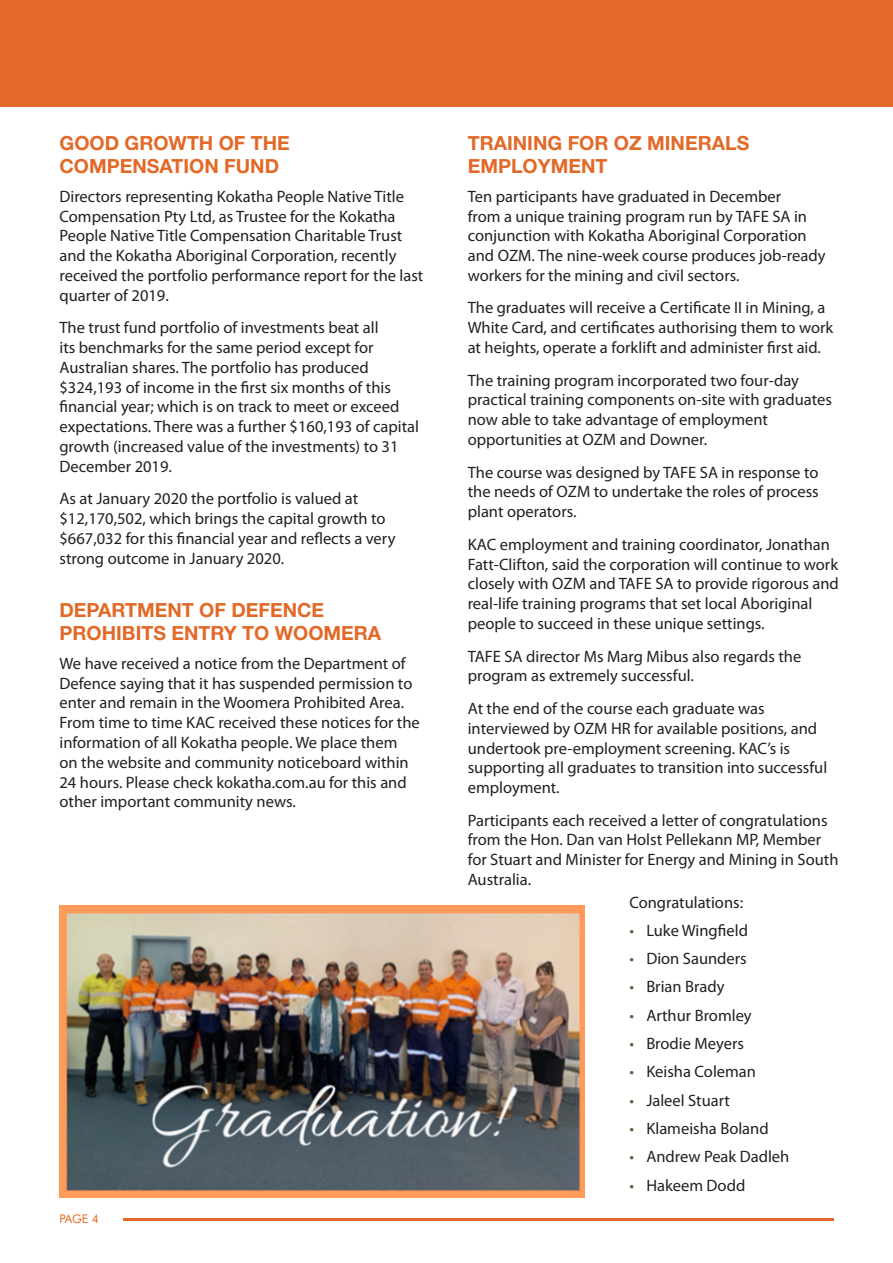
<style>
.page{position:relative;width:893px;height:1263px;background:#fff}
.page>*{position:absolute;margin:0;border:0;box-sizing:border-box;transform-origin:0 0}
.t1{font:700 19.5px/23.4px "Helvetica Neue LT Std";color:#e26927}
.Body{font:16.5px/19.8px "Myriad Pro";color:#231f20}
.t2{font:12px "Futura BT";color:#e26927}
.s1{color:#55643d}
</style>
<div class="page">
<div style="left:0;top:0;width:893px;height:106px;background:#e26927"></div>
<hr style="left:123px;top:1218px;width:710px;height:2px;background:#e26927">
<img style="left:60px;top:906px;width:525px;height:291px">
<h2 class="t1" style="left:60px;top:131px;width:232px">GOOD GROWTH OF THE<br>COMPENSATION FUND</h2>
<h2 class="Body" style="left:60px;top:186px;width:365px">Directors representing Kokatha People Native Title Compensation Pty Ltd, as Trustee for the Kokatha People Native Title Compensation Charitable Trust and the Kokatha Aboriginal Corporation, recently received the portfolio performance report for the last quarter of 2019.</h2>
<h2 class="Body" style="left:60px;top:318px;width:361px">The trust fund portfolio of investments beat all<br>its benchmarks for the same period except for Australian shares. The portfolio has produced $324,193 of income in the first six months of this financial year; which is on track to meet or exceed expectations. There was a further $160,193 of capital growth (increased value of the investments) to 31<br>December 2019.</h2>
<h2 class="Body" style="left:60px;top:489px;width:337px">As at January 2020 the portfolio is valued at $12,170,502, which brings the capital growth to $667,032 for this financial year and reflects a very strong outcome in January 2020.</h2>
<h2 class="t1" style="left:60px;top:598px;width:323px">DEPARTMENT OF DEFENCE<br>PROHIBITS ENTRY TO WOOMERA</h2>
<h2 class="Body" style="left:60px;top:653px;width:362px">We have received a notice from the Department of Defence saying that it has suspended permission to enter and remain in the Woomera Prohibited Area.<br>From time to time KAC received these notices for the information of all Kokatha people. We place them<br>on the website and community noticeboard within 24 hours. Please check kokatha.com.au for this and other important community news.</h2>
<p class="t2" style="left:60px;top:1211px;width:41px">PAGE 4</p>
<h2 class="t1" style="left:468px;top:131px;width:283px">TRAINING FOR OZ MINERALS<br>EMPLOYMENT</h2>
<h2 class="Body" style="left:468px;top:186px;width:359px">Ten participants have graduated in December<br>from a unique training program run by TAFE SA in conjunction with Kokatha Aboriginal Corporation and OZM. The nine-week course produces job-ready workers for the mining and civil sectors.</h2>
<h2 class="Body" style="left:468px;top:298px;width:367px">The graduates will receive a Certificate II in Mining, a<br>White Card, and certificates authorising them to work at heights, operate a forklift and administer first aid.</h2>
<h2 class="Body" style="left:468px;top:370px;width:366px">The training program incorporated two four-day practical training components on-site with graduates now able to take advantage of employment opportunities at OZM and Downer.</h2>
<h2 class="Body" style="left:468px;top:462px;width:353px;text-align:justify">The course was designed by TAFE SA in response to the needs of OZM to undertake the roles of process plant operators.</h2>
<h2 class="Body" style="left:468px;top:534px;width:373px">KAC employment and training coordinator, Jonathan Fatt-Clifton, said the corporation will continue to work closely with OZM and TAFE SA to provide rigorous and real-life training programs that set local Aboriginal people to succeed in these unique settings.</h2>
<h2 class="Body" style="left:468px;top:646px;width:335px">TAFE SA director Ms Marg Mibus also regards the program as extremely successful.</h2>
<h2 class="Body" style="left:468px;top:698px;width:361px">At the end of the course each graduate was interviewed by OZM HR for available positions, and undertook pre-employment screening. KAC’s is supporting all graduates to transition into successful employment.</h2>
<h2 class="Body" style="left:468px;top:810px;width:372px">Participants each received a letter of congratulations from the Hon. Dan van Holst Pellekann MP, Member for Stuart and Minister for Energy and Mining in South Australia.</h2>
<h2 class="Body" style="left:629px;top:892px;width:115px">Congratulations:</h2>
<p class="Body" style="left:629px;top:920px;width:120px"><span class="s1">•</span> Luke Wingfield</p>
<p class="Body" style="left:629px;top:948px;width:119px"><span class="s1">•</span> Dion Saunders</p>
<p class="Body" style="left:629px;top:977px;width:97px"><span class="s1">•</span> Brian Brady</p>
<p class="Body" style="left:629px;top:1005px;width:124px"><span class="s1">•</span> Arthur Bromley</p>
<p class="Body" style="left:629px;top:1033px;width:116px"><span class="s1">•</span> Brodie Meyers</p>
<p class="Body" style="left:629px;top:1062px;width:128px"><span class="s1">•</span> Keisha Coleman</p>
<p class="Body" style="left:629px;top:1090px;width:102px"><span class="s1">•</span> Jaleel Stuart</p>
<p class="Body" style="left:629px;top:1118px;width:141px"><span class="s1">•</span> Klameisha Boland</p>
<p class="Body" style="left:629px;top:1146px;width:162px"><span class="s1">•</span> Andrew Peak Dadleh</p>
<p class="Body" style="left:629px;top:1175px;width:117px"><span class="s1">•</span> Hakeem Dodd</p>
</div>
